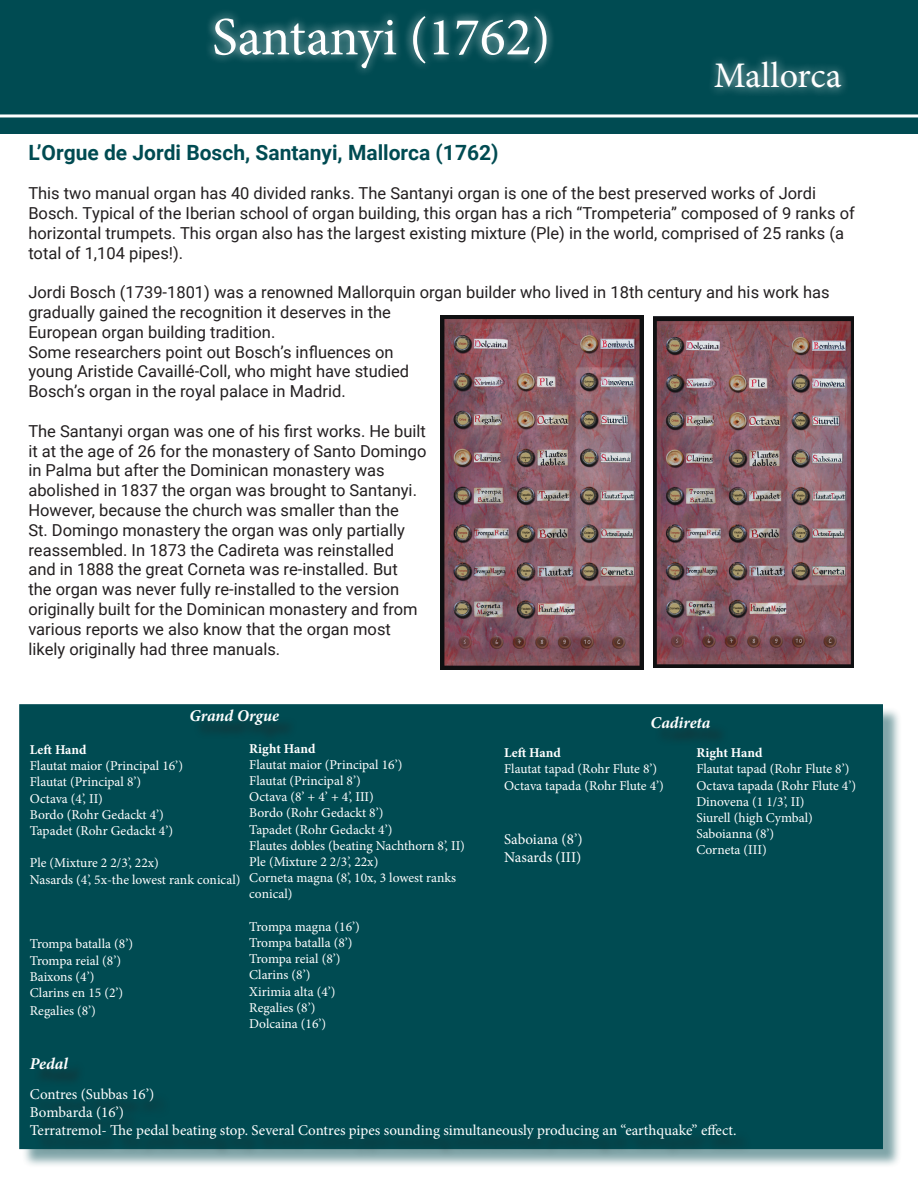
<style>
.page{position:relative;width:918px;height:1188px;background:#fff}
.page>*{position:absolute;margin:0;border:0;box-sizing:border-box;transform-origin:0 0}
.t1{font:54px "Minion Pro";color:#fff}
.t2{font:36px "Minion Pro";color:#fff}
.t3{font:700 21px "Roboto";color:#004b52}
.t4{font:16.5px/19.8px "Roboto";color:#231f20}
.t5{font:italic 700 16.5px "Minion Pro";letter-spacing:-.005em;color:#fff}
.t6{font:15px/18px "Minion Pro";color:#fff}
.t7{font:13.5px/16.2px "Minion Pro";color:#fff}
.t8{font:700 13.5px "Minion Pro";color:#fff}
</style>
<div class="page">
<div style="left:0;top:0;width:918px;height:134px;background:#004b52"></div>
<hr style="left:0;top:114px;width:918px;height:3px;background:#fff">
<div style="left:205px;top:7px;width:645px;height:90px;background:#fff;opacity:.75"></div>
<img style="left:440px;top:315px;width:203px;height:354px">
<img style="left:653px;top:316px;width:200px;height:352px">
<div style="left:21px;top:706px;width:881px;height:462px;background:#004b52;opacity:.5"></div>
<div style="left:19px;top:704px;width:864px;height:445px;background:#004b52;border:2px solid #004b52"></div>
<div style="left:33px;top:1060px;width:721px;height:97px;background:#231f20;opacity:.75"></div>
<div style="left:654px;top:719px;width:74px;height:28px;background:#02484e"></div>
<h1 class="t1" style="left:212px;top:1px;width:340px">Santanyi (1762)</h1>
<h2 class="t2" style="left:714px;top:52px;width:129px">Mallorca</h2>
<p class="t3" style="left:28px;top:138px;width:472px">L’Orgue de Jordi Bosch, Santanyi, Mallorca (1762)</p>
<p class="t4" style="left:28px;top:183px;width:828px">This two manual organ has 40 divided ranks. The Santanyi organ is one of the best preserved works of Jordi Bosch. Typical of the Iberian school of organ building, this organ has a rich “Trompeteria” composed of 9 ranks of horizontal trumpets. This organ also has the largest existing mixture (Ple) in the world, comprised of 25 ranks (a total of 1,104 pipes!).</p>
<p class="t4" style="left:28px;top:282px;width:803px">Jordi Bosch (1739-1801) was a renowned Mallorquin organ builder who lived in 18th century and his work has gradually gained the recognition it deserves in the<br>European organ building tradition.<br>Some researchers point out Bosch’s influences on<br>young Aristide Cavaillé-Coll, who might have studied<br>Bosch’s organ in the royal palace in Madrid.</p>
<p class="t4" style="left:28px;top:421px;width:400px">The Santanyi organ was one of his first works. He built it at the age of 26 for the monastery of Santo Domingo in Palma but after the Dominican monastery was abolished in 1837 the organ was brought to Santanyi.<br>However, because the church was smaller than the<br>St. Domingo monastery the organ was only partially reassembled. In 1873 the Cadireta was reinstalled<br>and in 1888 the great Corneta was re-installed. But<br>the organ was never fully re-installed to the version originally built for the Dominican monastery and from various reports we also know that the organ most likely originally had three manuals.</p>
<p class="t5" style="left:190px;top:704px;width:91px">Grand Orgue</p>
<p class="t8" style="left:30px;top:740px;width:58px">Left Hand</p>
<p class="t7" style="left:30px;top:758px;width:155px">Flautat maior (Principal 16’)<br>Flautat (Principal 8’)<br>Octava (4’, II)<br>Bordo (Rohr Gedackt 4’)<br>Tapadet (Rohr Gedackt 4’)</p>
<p class="t7" style="left:30px;top:855px;width:212px">Ple (Mixture 2 2/3’, 22x)<br>Nasards (4’, 5x-the lowest rank conical)</p>
<p class="t7" style="left:30px;top:936px;width:105px">Trompa batalla (8’)<br>Trompa reial (8’)<br>Baixons (4’)<br>Clarins en 15 (2’)</p>
<p class="t7" style="left:30px;top:1003px;width:68px">Regalies (8’)</p>
<p class="t8" style="left:249px;top:739px;width:68px">Right Hand</p>
<p class="t7" style="left:249px;top:756px;width:217px">Flautat maior (Principal 16’)<br>Flautat (Principal 8’)<br>Octava (8’ + 4’ + 4’, III)<br>Bordo (Rohr Gedackt 8’)<br>Tapadet (Rohr Gedackt 4’)<br>Flautes dobles (beating Nachthorn 8’, II)<br>Ple (Mixture 2 2/3’, 22x)<br>Corneta magna (8’, 10x, 3 lowest ranks conical)</p>
<p class="t7" style="left:249px;top:918px;width:112px">Trompa magna (16’)<br>Trompa batalla (8’)<br>Trompa reial (8’)<br>Clarins (8’)<br>Xirimia alta (4’)<br>Regalies (8’)<br>Dolcaina (16’)</p>
<p class="t5" style="left:651px;top:711px;width:61px">Cadireta</p>
<p class="t8" style="left:504px;top:743px;width:58px">Left Hand</p>
<p class="t7" style="left:504px;top:761px;width:161px">Flautat tapad (Rohr Flute 8’)<br>Octava tapada (Rohr Flute 4’)</p>
<p class="t6" style="left:504px;top:830px;width:80px">Saboiana (8’)<br>Nasards (III)</p>
<p class="t8" style="left:696px;top:743px;width:68px">Right Hand</p>
<p class="t7" style="left:696px;top:761px;width:161px">Flautat tapad (Rohr Flute 8’)<br>Octava tapada (Rohr Flute 4’)<br>Dinovena (1 1/3’, II)<br>Siurell (high Cymbal)<br>Saboianna (8’)<br>Corneta (III)</p>
<p class="t5" style="left:30px;top:1052px;width:40px">Pedal</p>
<p class="t6" style="left:30px;top:1085px;width:708px">Contres (Subbas 16’)<br>Bombarda (16’)<br>Terratremol- The pedal beating stop. Several Contres pipes sounding simultaneously producing an “earthquake” effect.</p>
</div>
